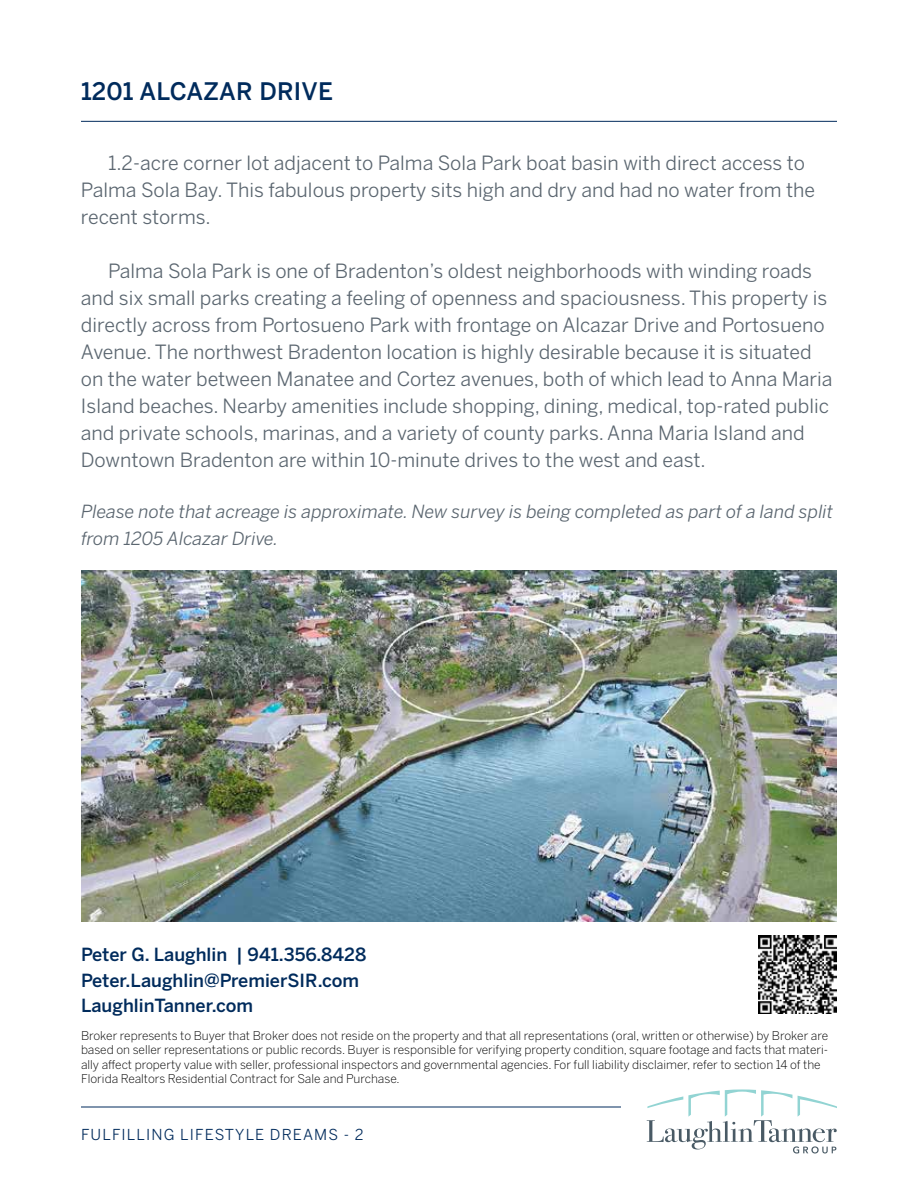
<style>
.page{position:relative;width:918px;height:1188px;background:#fff}
.page>*{position:absolute;margin:0;border:0;box-sizing:border-box;transform-origin:0 0}
.t1{font:500 24px "Benton Sans";letter-spacing:.01em;color:#002b5c}
.t2{font:19.5px/27px "Benton Sans";color:#5b6670}
.t3{font:italic 18px/27px "Benton Sans";color:#5b6670}
.t4{font:500 18px/25.5px "Benton Sans";color:#002b5c}
.t5{font:15px "Benton Sans";letter-spacing:.075em;color:#002b5c}
.t6{font:300 12px/14.4px "Benton Sans";color:#000}
</style>
<div class="page">
<svg style="left:647px;top:1089px;width:190px;height:65px"></svg>
<hr style="left:81px;top:1107px;width:540px;height:1px;background:#002b5c">
<hr style="left:81px;top:121px;width:756px;height:1px;background:#002b5c">
<img style="left:758px;top:935px;width:79px;height:79px">
<img style="left:81px;top:570px;width:756px;height:351px">
<p class="t1" style="left:81px;top:77px;width:254px">1201 ALCAZAR DRIVE</p>
<p class="t2" style="left:81px;top:149px;width:736px;text-indent:27px">1.2-acre corner lot adjacent to Palma Sola Park boat basin with direct access to<br>Palma Sola Bay. This fabulous property sits high and dry and had no water from the recent storms.</p>
<p class="t2" style="left:81px;top:257px;width:753px;text-indent:27px">Palma Sola Park is one of Bradenton’s oldest neighborhoods with winding roads and six small parks creating a feeling of openness and spaciousness. This property is directly across from Portosueno Park with frontage on Alcazar Drive and Portosueno Avenue. The northwest Bradenton location is highly desirable because it is situated on the water between Manatee and Cortez avenues, both of which lead to Anna Maria Island beaches. Nearby amenities include shopping, dining, medical, top-rated public and private schools, marinas, and a variety of county parks. Anna Maria Island and Downtown Bradenton are within 10-minute drives to the west and east.</p>
<p class="t3" style="left:81px;top:498px;width:754px">Please note that acreage is approximate. New survey is being completed as part of a land split from 1205 Alcazar Drive.</p>
<p class="t4" style="left:81px;top:941px;width:287px">Peter G. Laughlin | 941.356.8428<br>Peter.Laughlin@PremierSIR.com<br>LaughlinTanner.com</p>
<p class="t6" style="left:81px;top:1028px;width:749px">Broker represents to Buyer that Broker does not reside on the property and that all representations (oral, written or otherwise) by Broker are based on seller representations or public records. Buyer is responsible for verifying property condition, square footage and facts that materi&shy;ally affect property value with seller, professional inspectors and governmental agencies. For full liability disclaimer, refer to section 14 of the Florida Realtors Residential Contract for Sale and Purchase.</p>
<p class="t5" style="left:81px;top:1126px;width:284px">FULFILLING LIFESTYLE DREAMS - 2</p>
</div>
